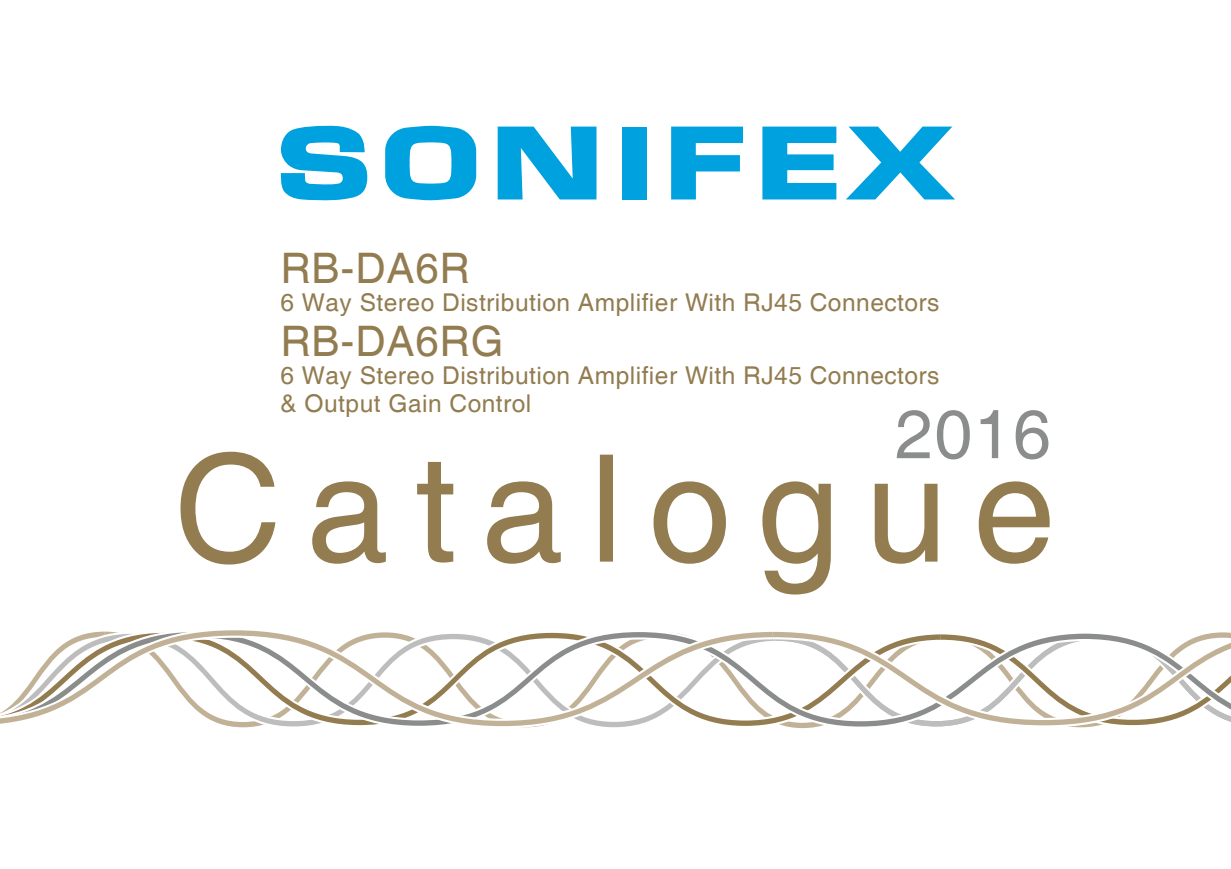
<style>
.page{position:relative;width:1231px;height:869px;background:#fff}
.page>*{position:absolute;margin:0;border:0;box-sizing:border-box;transform-origin:0 0}
.t1{font:148.92px "Helvetica";letter-spacing:.17em;color:#927c50}
.t2{font:68.25px "Helvetica";color:#8b8d8d}
.t3{font:42px "Helvetica";letter-spacing:.02em;color:#927c50}
.t4{font:24.5px/28px "Helvetica";letter-spacing:.02em;color:#927c50}
</style>
<div class="page">
<svg style="left:281px;top:126px;width:86px;height:74px"></svg>
<svg style="left:497px;top:126px;width:99px;height:73px"></svg>
<div style="left:622px;top:126px;width:24px;height:73px;background:#00a1df"></div>
<svg style="left:671px;top:126px;width:72px;height:73px"></svg>
<svg style="left:762px;top:126px;width:74px;height:73px"></svg>
<svg style="left:385px;top:126px;width:91px;height:74px"></svg>
<svg style="left:846px;top:126px;width:109px;height:73px"></svg>
<svg style="left:781px;top:725px;width:357px;height:3px"></svg>
<svg style="left:224px;top:725px;width:537px;height:3px"></svg>
<svg style="left:772px;top:631px;width:458px;height:94px"></svg>
<svg style="left:0;top:630px;width:772px;height:95px"></svg>
<h3 class="t3" style="left:280px;top:243px;width:191px">RB-DA6R</h3>
<p class="t4" style="left:280px;top:289px;width:660px">6 Way Stereo Distribution Amplifier With RJ45 Connectors</p>
<h3 class="t3" style="left:280px;top:317px;width:224px">RB-DA6RG</h3>
<p class="t4" style="left:280px;top:362px;width:660px">6 Way Stereo Distribution Amplifier With RJ45 Connectors &amp; Output Gain Control</p>
<h2 class="t2" style="left:894px;top:394px;width:157px">2016</h2>
<h1 class="t1" style="left:174px;top:423px;width:883px">Catalogue</h1>
</div>
